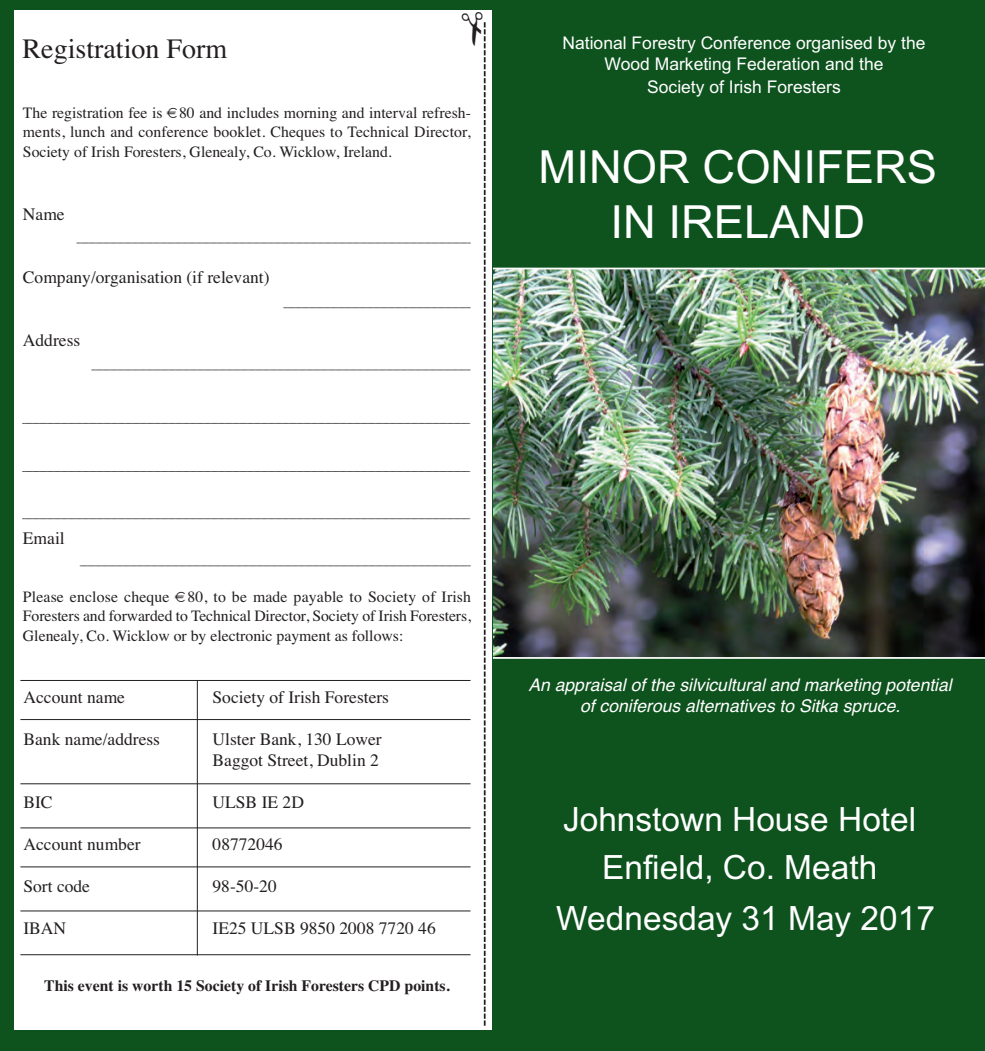
<style>
.page{position:relative;width:985px;height:1051px;background:#fff}
.page>*{position:absolute;margin:0;border:0;box-sizing:border-box;transform-origin:0 0}
.t1{font:45.68px/54.8px "Arial";color:#fff;text-align:center}
.t2{font:33.43px/47.1px "Arial";color:#fff;text-align:center}
.t3{font:28px "Times";color:#231f20}
.t4{font:17.5px/21px "Times";color:#231f20}
.t5{font:17.5px/21px "Arial";color:#fff;text-align:center}
.t6{font:italic 17.5px/21px "Helvetica";color:#fff;text-align:center}
.t7{font:15.75px/19.6px "Times";color:#231f20;text-align:justify}
.t8{font:700 15.75px "Times";color:#231f20}
</style>
<div class="page">
<div style="left:0;top:0;width:985px;height:1050px;background:#0e521e"></div>
<div style="left:14px;top:10px;width:478px;height:1019px;background:#fff"></div>
<hr style="left:20px;top:680px;width:450px;height:1px;background:#231f20">
<hr style="left:20px;top:719px;width:450px;height:1px;background:#231f20">
<hr style="left:20px;top:783px;width:450px;height:1px;background:#231f20">
<hr style="left:20px;top:827px;width:450px;height:1px;background:#231f20">
<hr style="left:20px;top:866px;width:450px;height:1px;background:#231f20">
<hr style="left:20px;top:910px;width:450px;height:1px;background:#231f20">
<hr style="left:20px;top:954px;width:450px;height:1px;background:#231f20">
<img style="left:493px;top:269px;width:492px;height:387px">
<hr style="left:493px;top:657px;width:492px;height:1px;background:#fff">
<hr style="left:493px;top:267px;width:492px;height:2px;background:#fff">
<svg style="left:23px;top:22px;width:462px;height:1003px"></svg>
<h3 class="t3" style="left:23px;top:32px;width:206px">Registration Form</h3>
<p class="t7" style="left:23px;top:103px;width:449px">The registration fee is €80 and includes morning and interval refresh&shy;ments, lunch and conference booklet. Cheques to Technical Director, Society of Irish Foresters, Glenealy, Co. Wicklow, Ireland.</p>
<p class="t4" style="left:23px;top:204px;width:43px">Name</p>
<p class="t4" style="left:23px;top:267px;width:248px">Company/organisation (if relevant)</p>
<p class="t4" style="left:23px;top:330px;width:59px">Address</p>
<p class="t5" style="left:562px;top:32px;width:364px">National Forestry Conference organised by the<br>Wood Marketing Federation and the</p>
<p class="t5" style="left:647px;top:77px;width:195px">Society of Irish Foresters</p>
<h1 class="t1" style="left:538px;top:140px;width:400px">MINOR CONIFERS<br>IN IRELAND</h1>
<p class="t4" style="left:23px;top:527px;width:43px">Email</p>
<p class="t7" style="left:23px;top:586px;width:449px">Please enclose cheque €80, to be made payable to Society of Irish Foresters and forwarded to Technical Director, Society of Irish Foresters, Glenealy, Co. Wicklow or by electronic payment as follows:</p>
<p class="t4" style="left:23px;top:686px;width:103px">Account name</p>
<p class="t4" style="left:212px;top:686px;width:178px">Society of Irish Foresters</p>
<p class="t4" style="left:23px;top:728px;width:138px">Bank name/address</p>
<p class="t4" style="left:212px;top:728px;width:171px">Ulster Bank, 130 Lower<br>Baggot Street, Dublin 2</p>
<p class="t4" style="left:23px;top:791px;width:31px">BIC</p>
<p class="t4" style="left:212px;top:791px;width:93px">ULSB IE 2D</p>
<p class="t4" style="left:23px;top:833px;width:119px">Account number</p>
<p class="t4" style="left:212px;top:833px;width:71px">08772046</p>
<p class="t4" style="left:23px;top:875px;width:68px">Sort code</p>
<p class="t4" style="left:212px;top:875px;width:66px">98-50-20</p>
<p class="t4" style="left:23px;top:917px;width:44px">IBAN</p>
<p class="t4" style="left:212px;top:917px;width:225px">IE25 ULSB 9850 2008 7720 46</p>
<p class="t8" style="left:44px;top:976px;width:407px">This event is worth 15 Society of Irish Foresters CPD points.</p>
<p class="t6" style="left:528px;top:674px;width:425px">An appraisal of the silvicultural and marketing potential of coniferous alternatives to Sitka spruce.</p>
<h2 class="t2" style="left:563px;top:796px;width:355px">Johnstown House Hotel<br>Enfield, Co. Meath</h2>
<h2 class="t2" style="left:556px;top:895px;width:380px">Wednesday 31 May 2017</h2>
</div>
